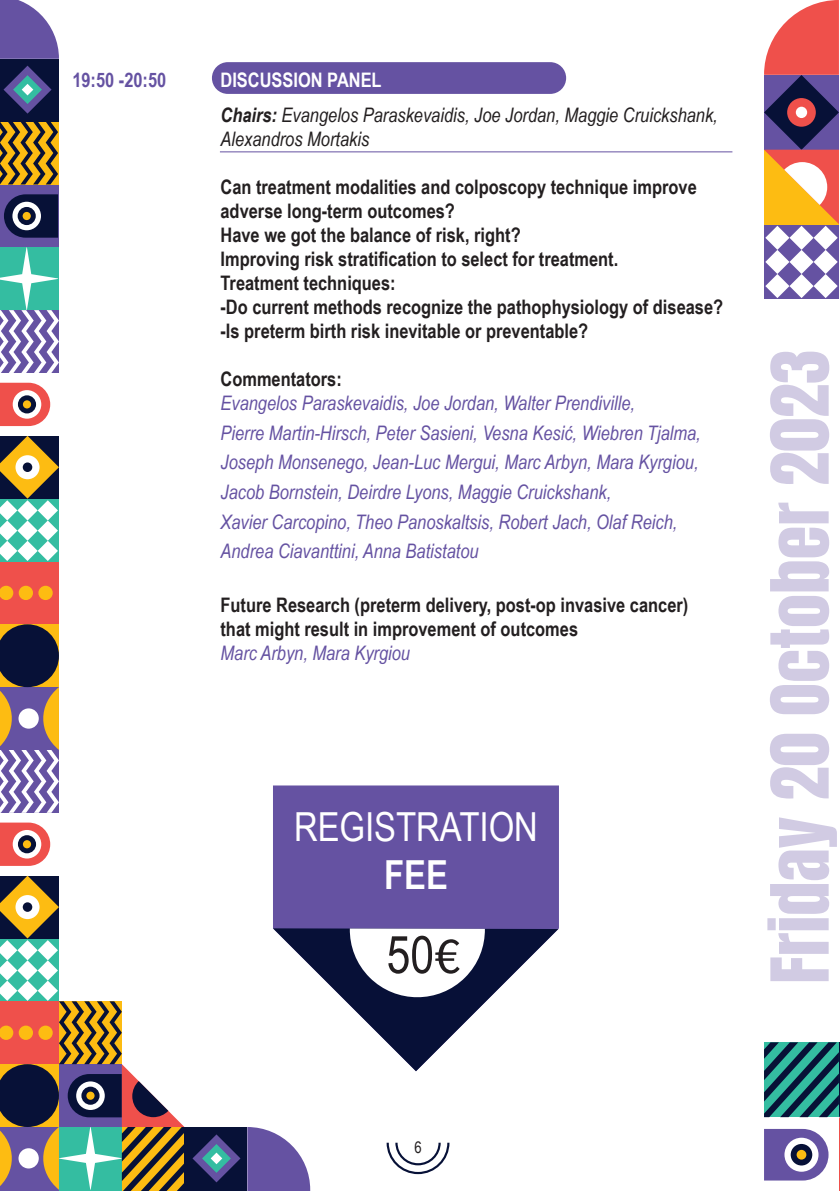
<style>
.page{position:relative;width:840px;height:1191px;background:#fff}
.page>*{position:absolute;margin:0;border:0;box-sizing:border-box;transform-origin:0 0}
.t1{font:52px "Arial Narrow";color:#231f20}
.t2{font:40px "Arial Narrow";color:#fff}
.t3{font:700 40px "Arial Narrow";color:#fff}
.t4{font:700 20px/24px "Arial Narrow";color:#231f20}
.t5{font:italic 20px/29.6px "Arial Narrow";color:#6552a2}
.t6{font:italic 20px/35.4px "Arial Narrow";color:#231f20}
.t7{font:700 20px "Arial Narrow";color:#6552a2}
.t8{font:16px "Arial Narrow";color:#231f20}
.s1{font-weight:700;font-style:normal;color:#fff}
.s2{font-weight:700}
.s3{font-family:"Source Sans Pro"}
</style>
<div class="page">
<div style="left:184px;top:1127px;width:63px;height:64px;background:#071137"></div>
<svg style="left:192px;top:1134px;width:48px;height:48px"></svg>
<svg style="left:247px;top:1127px;width:63px;height:64px"></svg>
<div style="left:0;top:59px;width:59px;height:63px;background:#071137"></div>
<svg style="left:4px;top:66px;width:47px;height:48px"></svg>
<svg style="left:0;top:0;width:59px;height:59px"></svg>
<svg style="left:0;top:822px;width:50px;height:44px;background:#f16c67"></svg>
<div style="left:13px;top:830px;width:28px;height:28px;background:#fff;border-radius:50%"></div>
<div style="left:18px;top:835px;width:18px;height:18px;background:#071137;border-radius:50%"></div>
<div style="left:23px;top:840px;width:8px;height:8px;background:#fdbc12;border-radius:50%"></div>
<div style="left:0;top:184px;width:58px;height:63px;background:#6552a2"></div>
<svg style="left:0;top:122px;width:58px;height:62px;background:#9d7920"></svg>
<svg style="left:4px;top:194px;width:54px;height:44px;background:#151b46"></svg>
<div style="left:12px;top:202px;width:29px;height:28px;background:#fff;border-radius:50%"></div>
<div style="left:18px;top:207px;width:18px;height:18px;background:#071137;border-radius:50%"></div>
<div style="left:23px;top:212px;width:8px;height:8px;background:#fdbc12;border-radius:50%"></div>
<div style="left:0;top:561px;width:59px;height:63px;background:#ef504b"></div>
<svg style="left:0;top:247px;width:59px;height:126px"></svg>
<svg style="left:0;top:383px;width:50px;height:43px;background:#f16762"></svg>
<div style="left:13px;top:390px;width:28px;height:29px;background:#fff;border-radius:50%"></div>
<div style="left:18px;top:395px;width:18px;height:18px;background:#071137;border-radius:50%"></div>
<div style="left:23px;top:400px;width:8px;height:8px;background:#fdbc12;border-radius:50%"></div>
<div style="left:19px;top:586px;width:14px;height:14px;background:#fdbc12;border-radius:50%"></div>
<div style="left:38px;top:586px;width:15px;height:14px;background:#fdbc12;border-radius:50%"></div>
<div style="left:0;top:586px;width:13px;height:14px;background:#fdbc12;border-radius:50%"></div>
<svg style="left:0;top:436px;width:59px;height:125px"></svg>
<svg style="left:0;top:624px;width:59px;height:189px;background:#786878"></svg>
<div style="left:18px;top:708px;width:21px;height:20px;background:#fff;border-radius:50%"></div>
<svg style="left:0;top:875px;width:185px;height:316px"></svg>
<svg style="left:764px;top:0;width:74px;height:298px"></svg>
<svg style="left:764px;top:1042px;width:75px;height:139px"></svg>
<svg style="left:386px;top:1142px;width:63px;height:32px"></svg>
<svg style="left:767px;top:817px;width:69px;height:164px"></svg>
<svg style="left:770px;top:733px;width:58px;height:65px"></svg>
<svg style="left:770px;top:502px;width:58px;height:212px"></svg>
<svg style="left:770px;top:351px;width:58px;height:133px"></svg>
<div style="left:212px;top:62px;width:354px;height:32px;background:#6552a2;border-radius:16px"></div>
<hr style="left:220px;top:151px;width:512px;height:1px;background:#6552a2">
<div style="left:273px;top:785px;width:285px;height:143px;background:#6552a2"></div>
<svg style="left:273px;top:928px;width:285px;height:143px"></svg>
<svg style="left:349px;top:928px;width:136px;height:75px"></svg>
<p class="t7" style="left:72px;top:64px;width:95px">19:50 -20:50</p>
<p class="t6" style="left:220px;top:61px;width:498px"><span class="s1">DISCUSSION PANEL<br></span><span class="s2">Chairs:</span> Evangelos Paraskevaidis, Joe Jordan, Maggie Cruickshank,</p>
<p class="t6" style="left:220px;top:121px;width:150px">Alexandros Mortakis</p>
<p class="t4" style="left:220px;top:174px;width:504px">Can treatment modalities and colposcopy technique improve adverse long-term outcomes?<br>Have we got the balance of risk, right?<br>Improving risk stratification to select for treatment.<br>Treatment techniques:<br>-Do current methods recognize the pathophysiology of disease? -Is preterm birth risk inevitable or preventable?</p>
<p class="t4" style="left:220px;top:366px;width:123px">Commentators:</p>
<p class="t5" style="left:220px;top:388px;width:481px">Evangelos Paraskevaidis, Joe Jordan, Walter Prendiville,<br>Pierre Martin-Hirsch, Peter Sasieni, Vesna Kesić, Wiebren Tjalma, Joseph Monsenego, Jean-Luc Mergui, Marc Arbyn, Mara Kyrgiou, Jacob Bornstein, Deirdre Lyons, Maggie Cruickshank,<br>Xavier Carcopino, Theo Panoskaltsis, Robert Jach, Olaf Reich, Andrea Ciavanttini, Anna Batistatou</p>
<p class="t4" style="left:220px;top:592px;width:469px">Future Research (preterm delivery, post-op invasive cancer) that might result in improvement of outcomes</p>
<p class="t5" style="left:220px;top:638px;width:191px">Marc Arbyn, Mara Kyrgiou</p>
<h2 class="t2" style="left:294px;top:797px;width:245px">REGISTRATION</h2>
<h2 class="t3" style="left:384px;top:844px;width:65px">FEE</h2>
<h1 class="t1" style="left:386px;top:916px;width:75px">50<span class="s3">€</span></h1>
<p class="t8" style="left:414px;top:1135px;width:9px">6</p>
</div>
